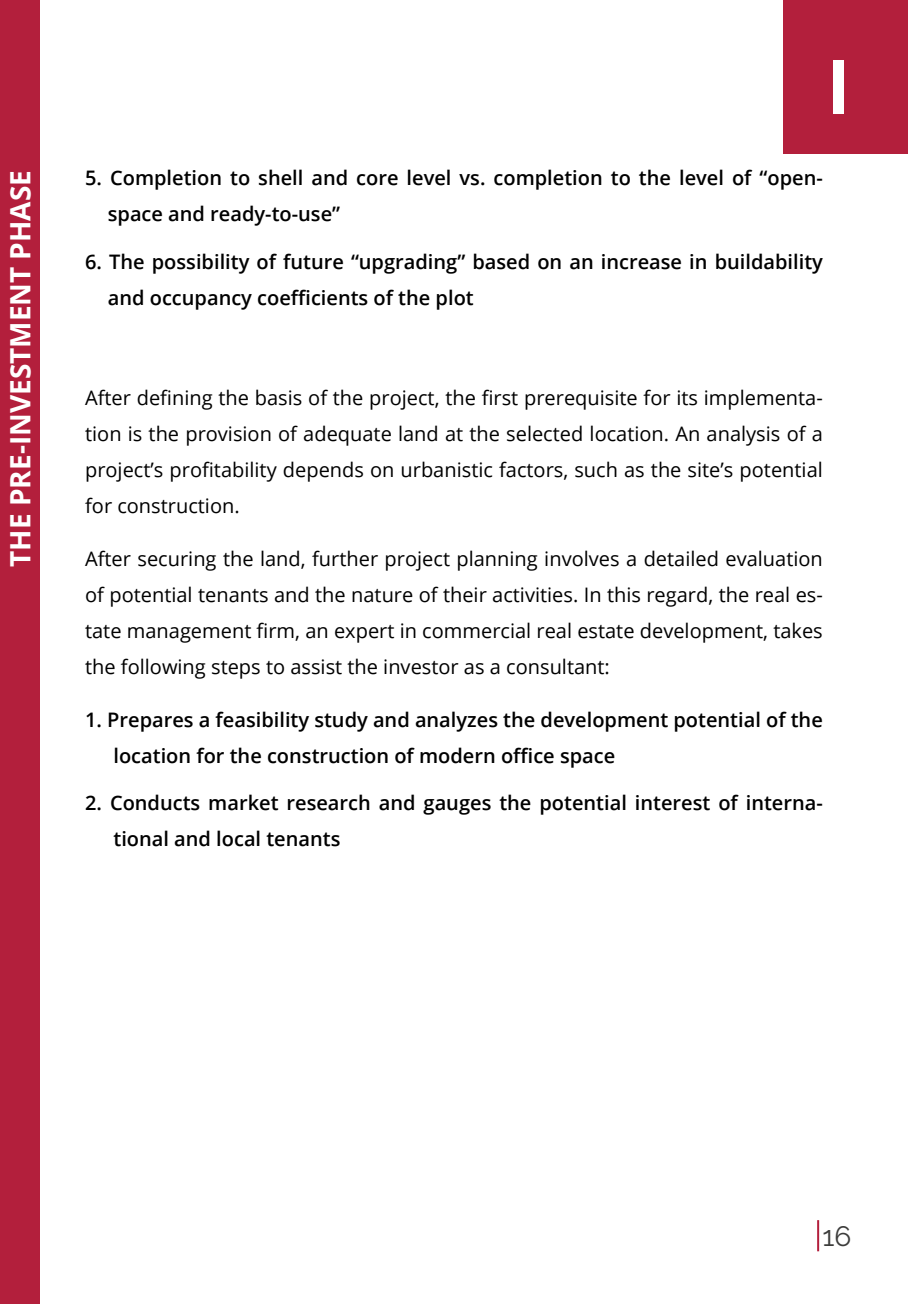
<style>
.page{position:relative;width:908px;height:1304px;background:#fff}
.page>*{position:absolute;margin:0;border:0;box-sizing:border-box;transform-origin:0 0}
.t1{font:700 76px "Raleway";color:#fff}
.t2{font:700 28px "Open Sans";color:#fff}
.t3{font:28px "Raleway";color:#3c3c3b}
.t4{font:20px/36px "Open Sans";color:#000;text-align:justify}
.t5{font:600 20px/36px "Open Sans";color:#000}
</style>
<div class="page">
<div style="left:0;top:0;width:40px;height:1304px;background:#b31f3c"></div>
<div style="left:782px;top:0;width:125px;height:153px;background:#b31f3c"></div>
<hr style="left:816px;top:1220px;width:2px;height:31px;background:#b31f3c">
<h2 class="t2" style="left:1px;top:567px;width:398px;rotate:-90deg">THE PRE-INVESTMENT PHASE</h2>
<h1 class="t1" style="left:827px;top:44px;width:23px">I</h1>
<p class="t5" style="left:108px;top:160px;width:716px;text-indent:-23px">5. Completion to shell and core level vs. completion to the level of “open&shy;space and ready-to-use”</p>
<p class="t5" style="left:108px;top:243px;width:716px;text-indent:-23px">6. The possibility of future “upgrading” based on an increase in buildability and occupancy coefficients of the plot</p>
<p class="t4" style="left:85px;top:379px;width:739px">After defining the basis of the project, the first prerequisite for its implementa&shy;tion is the provision of adequate land at the selected location. An analysis of a project’s profitability depends on urbanistic factors, such as the site’s potential for construction.</p>
<p class="t4" style="left:85px;top:540px;width:739px">After securing the land, further project planning involves a detailed evaluation of potential tenants and the nature of their activities. In this regard, the real es&shy;tate management firm, an expert in commercial real estate development, takes the following steps to assist the investor as a consultant:</p>
<p class="t5" style="left:113px;top:701px;width:710px;text-indent:-28px">1. Prepares a feasibility study and analyzes the development potential of the location for the construction of modern office space</p>
<p class="t5" style="left:113px;top:785px;width:710px;text-indent:-28px">2. Conducts market research and gauges the potential interest of interna&shy;tional and local tenants</p>
<h2 class="t3" style="left:822px;top:1220px;width:30px">16</h2>
</div>
